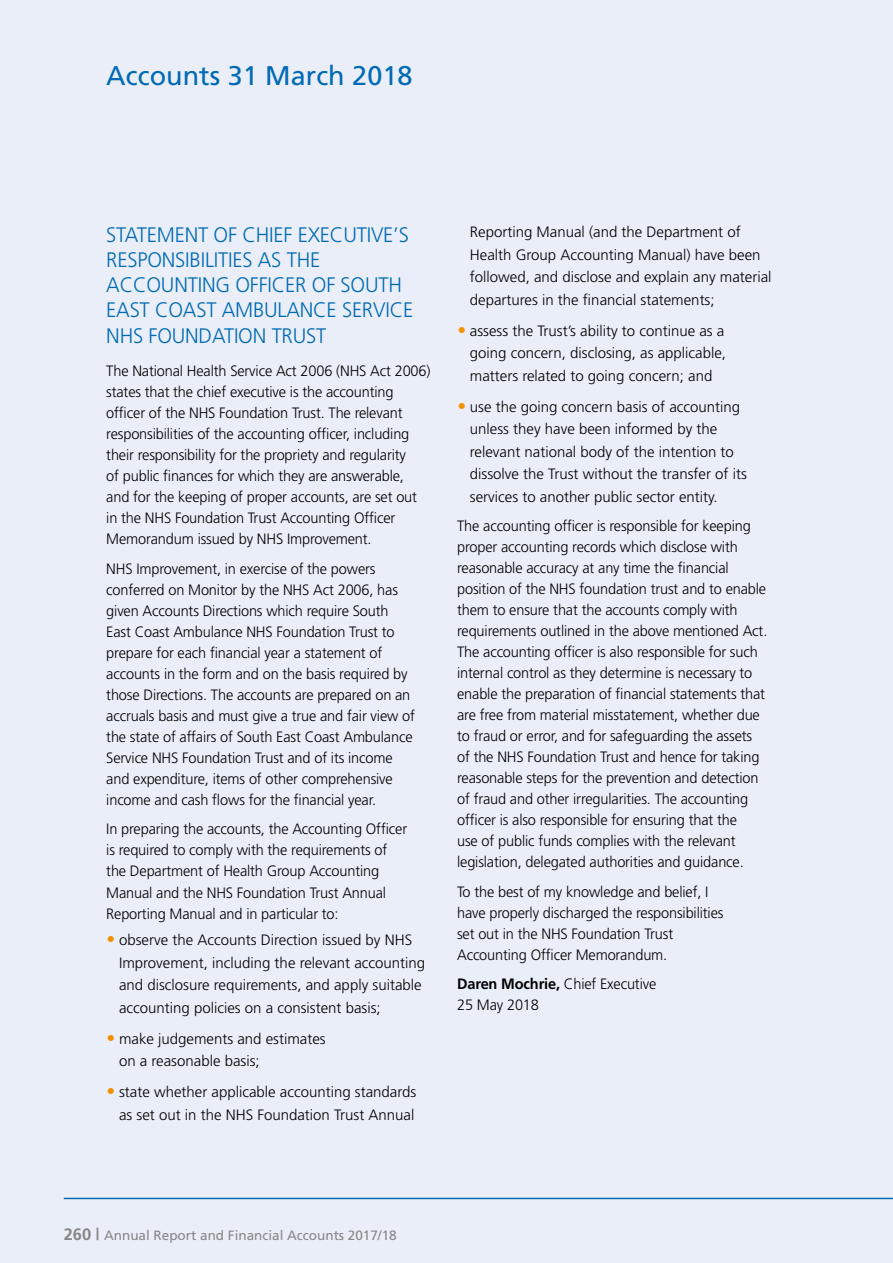
<style>
.page{position:relative;width:893px;height:1263px;background:#eaeef9}
.page>*{position:absolute;margin:0;border:0;box-sizing:border-box;transform-origin:0 0}
.t1{font:27px "Frutiger";color:#006ab4}
.t2{font:300 21px/25.2px "Frutiger";letter-spacing:-.01em;color:#006ab4}
.t3{font:300 15px/21px "Frutiger";letter-spacing:-.01em;color:#000}
.t4{font:13.5px "Frutiger";color:#878787}
.s1{font-weight:700;font-style:italic;font-size:17.25px;color:#f39000}
.s2{font-weight:700}
.s3{font-weight:700;font-size:16.5px}
</style>
<div class="page">
<hr style="left:64px;top:1198px;width:829px;height:1px;background:#006ab4">
<h1 class="t1" style="left:106px;top:60px;width:308px">Accounts 31 March 2018</h1>
<h2 class="t2" style="left:106px;top:222px;width:309px">STATEMENT OF CHIEF EXECUTIVE’S<br>RESPONSIBILITIES AS THE<br>ACCOUNTING OFFICER OF SOUTH<br>EAST COAST AMBULANCE SERVICE<br>NHS FOUNDATION TRUST</h2>
<p class="t3" style="left:106px;top:361px;width:326px">The National Health Service Act 2006 (NHS Act 2006) states that the chief executive is the accounting officer of the NHS Foundation Trust. The relevant responsibilities of the accounting officer, including their responsibility for the propriety and regularity<br>of public finances for which they are answerable, and for the keeping of proper accounts, are set out in the NHS Foundation Trust Accounting Officer Memorandum issued by NHS Improvement.</p>
<p class="t3" style="left:106px;top:558px;width:310px">NHS Improvement, in exercise of the powers conferred on Monitor by the NHS Act 2006, has given Accounts Directions which require South East Coast Ambulance NHS Foundation Trust to prepare for each financial year a statement of accounts in the form and on the basis required by those Directions. The accounts are prepared on an accruals basis and must give a true and fair view of the state of affairs of South East Coast Ambulance Service NHS Foundation Trust and of its income and expenditure, items of other comprehensive income and cash flows for the financial year.</p>
<p class="t3" style="left:106px;top:819px;width:302px">In preparing the accounts, the Accounting Officer is required to comply with the requirements of the Department of Health Group Accounting Manual and the NHS Foundation Trust Annual Reporting Manual and in particular to:</p>
<p class="t3" style="left:119px;top:929px;width:308px;line-height:22.5px;text-indent:-13px"><span class="s1">•</span> observe the Accounts Direction issued by NHS Improvement, including the relevant accounting and disclosure requirements, and apply suitable accounting policies on a consistent basis;</p>
<p class="t3" style="left:119px;top:1027px;width:208px;line-height:22.5px;text-indent:-13px"><span class="s1">•</span> make judgements and estimates on a reasonable basis;</p>
<p class="t3" style="left:106px;top:1081px;width:312px;line-height:22.5px;text-align:right"><span class="s1">•</span> state whether applicable accounting standards as set out in the NHS Foundation Trust Annual</p>
<p class="t3" style="left:470px;top:221px;width:303px;line-height:22.5px">Reporting Manual (and the Department of Health Group Accounting Manual) have been followed, and disclose and explain any material departures in the financial statements;</p>
<p class="t3" style="left:470px;top:319px;width:258px;line-height:22.5px;text-align:justify;text-indent:-13px"><span class="s1">•</span> assess the Trust’s ability to continue as a going concern, disclosing, as applicable, matters related to going concern; and</p>
<p class="t3" style="left:470px;top:395px;width:278px;line-height:22.5px;text-indent:-13px"><span class="s1">•</span> use the going concern basis of accounting unless they have been informed by the relevant national body of the intention to dissolve the Trust without the transfer of its services to another public sector entity.</p>
<p class="t3" style="left:457px;top:515px;width:312px">The accounting officer is responsible for keeping proper accounting records which disclose with reasonable accuracy at any time the financial position of the NHS foundation trust and to enable them to ensure that the accounts comply with requirements outlined in the above mentioned Act.<br>The accounting officer is also responsible for such internal control as they determine is necessary to enable the preparation of financial statements that are free from material misstatement, whether due to fraud or error, and for safeguarding the assets of the NHS Foundation Trust and hence for taking reasonable steps for the prevention and detection of fraud and other irregularities. The accounting officer is also responsible for ensuring that the<br>use of public funds complies with the relevant legislation, delegated authorities and guidance.</p>
<p class="t3" style="left:457px;top:881px;width:268px">To the best of my knowledge and belief, I have properly discharged the responsibilities set out in the NHS Foundation Trust Accounting Officer Memorandum.</p>
<p class="t3" style="left:457px;top:973px;width:201px"><span class="s2">Daren Mochrie,</span> Chief Executive<br>25 May 2018</p>
<p class="t4" style="left:64px;top:1227px;width:334px"><span class="s3">260 |</span> Annual Report and Financial Accounts 2017/18</p>
</div>
